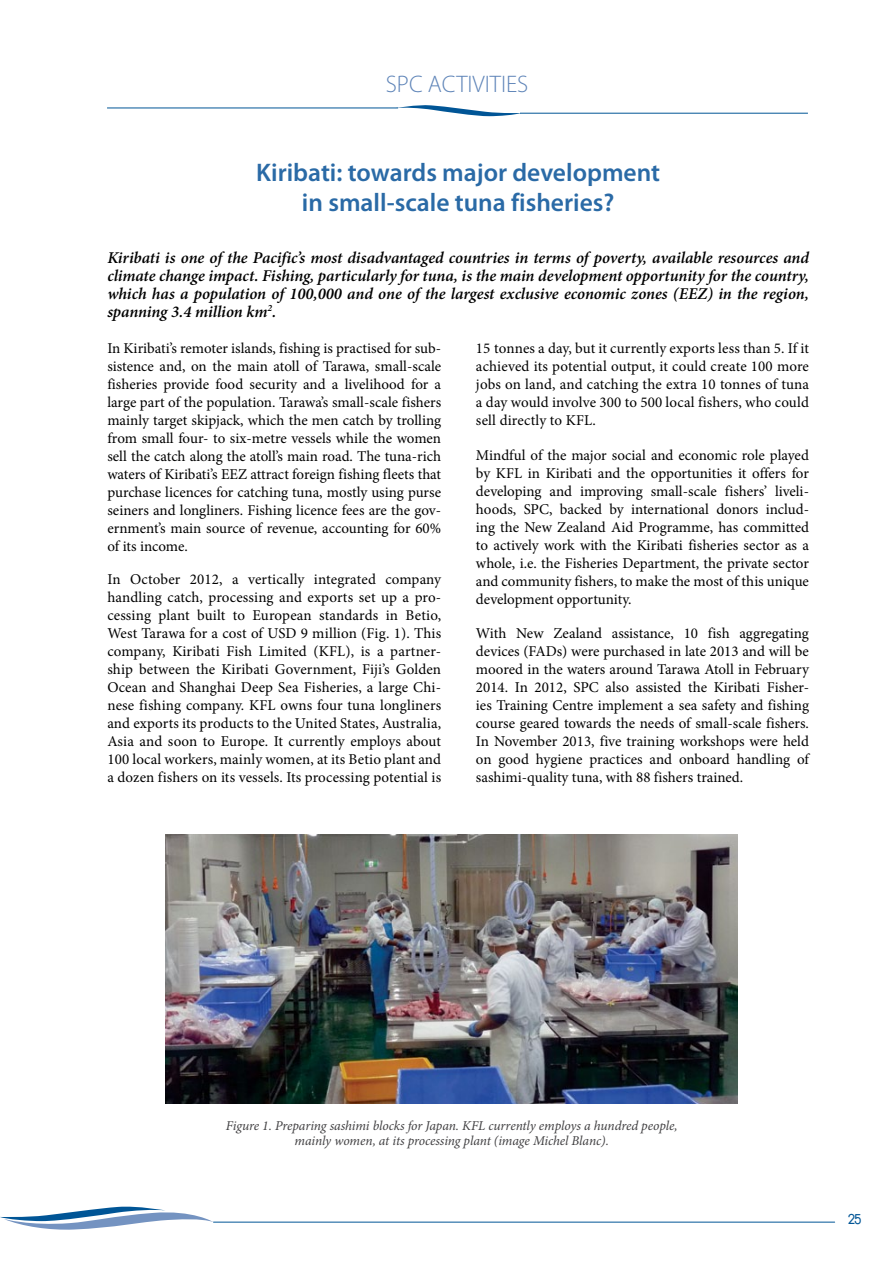
<style>
.page{position:relative;width:893px;height:1263px;background:#fff}
.page>*{position:absolute;margin:0;border:0;box-sizing:border-box;transform-origin:0 0}
.t1{font:600 25.5px/30px "Myriad Pro";color:#2a6aa6;text-align:center}
.t2{font:300 24px "Myriad Pro";color:#5e84b8}
.t3{font:italic 600 16.5px/18px "Minion Pro";letter-spacing:-.005em;color:#000;text-align:justify}
.t4{font:15px/18px "Minion Pro";color:#000;text-align:justify}
.t5{font:15px "Duepuntozero";color:#005596}
.t6{font:italic 13.5px/15px "Minion Pro";letter-spacing:-.01em;color:#414042;text-align:center}
</style>
<div class="page">
<svg style="left:0;top:1206px;width:214px;height:24px"></svg>
<hr style="left:214px;top:1222px;width:621px;height:1px;background:#005596">
<hr style="left:520px;top:113px;width:288px;height:1px;background:#005596">
<hr style="left:107px;top:108px;width:291px;height:1px;background:#005596">
<svg style="left:395px;top:105px;width:126px;height:11px"></svg>
<img style="left:166px;top:834px;width:572px;height:269px">
<h2 class="t2" style="left:386px;top:70px;width:144px">SPC ACTIVITIES</h2>
<h1 class="t1" style="left:256px;top:156px;width:405px">Kiribati: towards major development in small-scale tuna fisheries?</h1>
<p class="t3" style="left:107px;top:248px;width:703px">Kiribati is one of the Pacific’s most disadvantaged countries in terms of poverty, available resources and climate change impact. Fishing, particularly for tuna, is the main development opportunity for the country, which has a population of 100,000 and one of the largest exclusive economic zones (EEZ) in the region, spanning 3.4 million km<sup>2</sup>.</p>
<p class="t4" style="left:107px;top:339px;width:335px">In Kiribati’s remoter islands, fishing is practised for sub&shy;sistence and, on the main atoll of Tarawa, small-scale fisheries provide food security and a livelihood for a large part of the population. Tarawa’s small-scale fishers mainly target skipjack, which the men catch by trolling from small four- to six-metre vessels while the women sell the catch along the atoll’s main road. The tuna-rich waters of Kiribati’s EEZ attract foreign fishing fleets that purchase licences for catching tuna, mostly using purse seiners and longliners. Fishing licence fees are the gov&shy;ernment’s main source of revenue, accounting for 60% of its income.</p>
<p class="t4" style="left:107px;top:570px;width:335px">In October 2012, a vertically integrated company handling catch, processing and exports set up a pro&shy;cessing plant built to European standards in Betio, West Tarawa for a cost of USD 9 million (Fig. 1). This company, Kiribati Fish Limited (KFL), is a partner&shy;ship between the Kiribati Government, Fiji’s Golden Ocean and Shanghai Deep Sea Fisheries, a large Chi&shy;nese fishing company. KFL owns four tuna longliners and exports its products to the United States, Australia, Asia and soon to Europe. It currently employs about 100 local workers, mainly women, at its Betio plant and a dozen fishers on its vessels. Its processing potential is</p>
<p class="t4" style="left:476px;top:339px;width:335px">15 tonnes a day, but it currently exports less than 5. If it achieved its potential output, it could create 100 more jobs on land, and catching the extra 10 tonnes of tuna a day would involve 300 to 500 local fishers, who could sell directly to KFL.</p>
<p class="t4" style="left:476px;top:446px;width:335px">Mindful of the major social and economic role played by KFL in Kiribati and the opportunities it offers for developing and improving small-scale fishers’ liveli&shy;hoods, SPC, backed by international donors includ&shy;ing the New Zealand Aid Programme, has committed to actively work with the Kiribati fisheries sector as a whole, i.e. the Fisheries Department, the private sector and community fishers, to make the most of this unique development opportunity.</p>
<p class="t4" style="left:476px;top:625px;width:335px">With New Zealand assistance, 10 fish aggregating devices (FADs) were purchased in late 2013 and will be moored in the waters around Tarawa Atoll in February 2014. In 2012, SPC also assisted the Kiribati Fisher&shy;ies Training Centre implement a sea safety and fishing course geared towards the needs of small-scale fishers.<br>In November 2013, five training workshops were held on good hygiene practices and onboard handling of sashimi-quality tuna, with 88 fishers trained.</p>
<p class="t6" style="left:226px;top:1118px;width:453px">Figure 1. Preparing sashimi blocks for Japan. KFL currently employs a hundred people, mainly women, at its processing plant (image Michel Blanc).</p>
<p class="t5" style="left:848px;top:1211px;width:15px">25</p>
</div>
